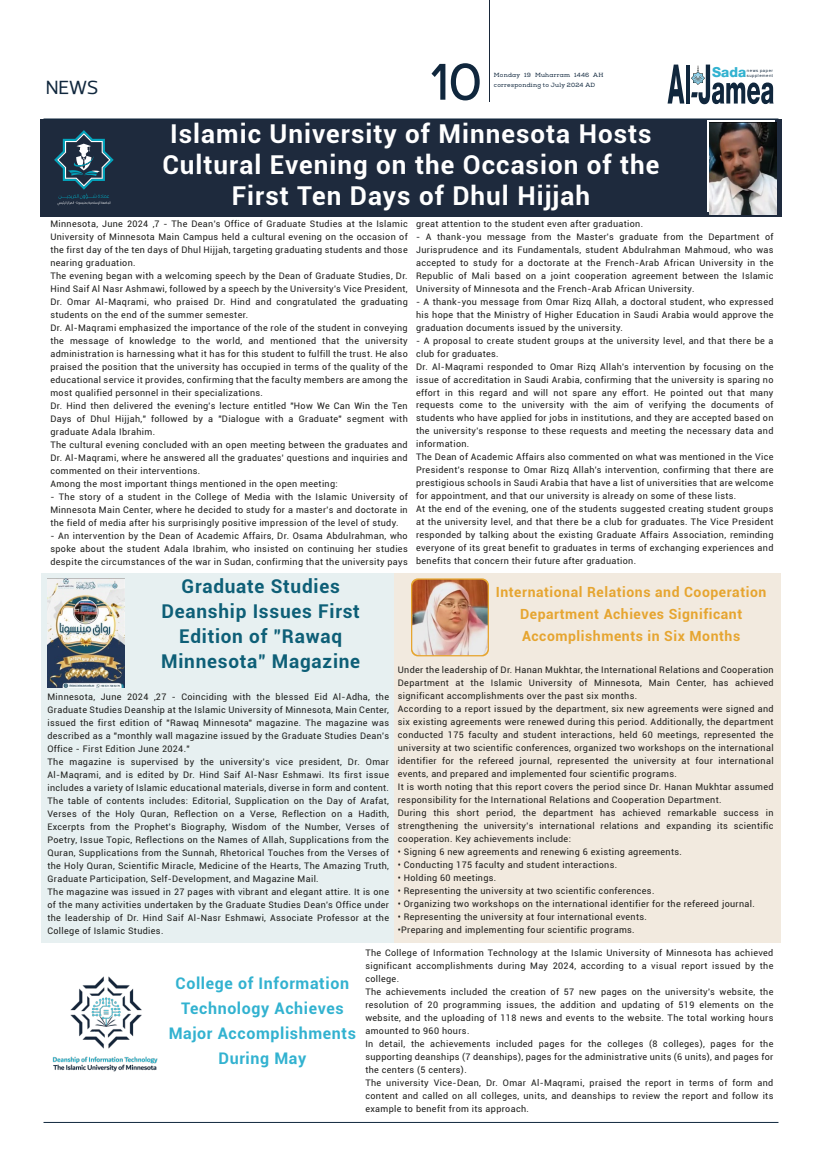
<style>
.page{position:relative;width:822px;height:1176px;background:#fff}
.page>*{position:absolute;margin:0;border:0;box-sizing:border-box;transform-origin:0 0}
.t1{font:51px "Gabriel Sans Cond Medium";color:#10273d}
.t2{font:29px "Somar";color:#10273d}
.t3{font:700 26px/31px "Roboto";letter-spacing:.04em;color:#fff;text-align:center}
.t4{font:700 19px/25px "Roboto";letter-spacing:.04em;color:#0e5f77;text-align:center}
.t5{font:700 16px/25px "Roboto";letter-spacing:.04em;color:#32b2d0;text-align:center}
.t6{font:700 14px/22px "Roboto";letter-spacing:.04em;color:#e6a530;text-align:center}
.t7{font:800 13.8px "Almarai";color:#32b2d0}
.t8{font:9px/13px "Roboto";letter-spacing:.04em;color:#1d1d1b}
.t9{font:6px/10px "Nexa Slab";letter-spacing:.04em;color:#10273d}
.t10{font:4.2px/5.5px "Almarai";letter-spacing:.125em;color:#10273d}
</style>
<div class="page">
<div style="left:394px;top:573px;width:387px;height:369px;background:#f2eadf"></div>
<div style="left:42px;top:573px;width:352px;height:369px;background:#e7f0f1"></div>
<div style="left:41px;top:119px;width:741px;height:98px;background:#1e2a3d"></div>
<hr style="left:44px;top:118px;width:734px;height:2px;background:#10273d">
<hr style="left:44px;top:1122px;width:734px;height:1px;background:#10273d">
<hr style="left:489px;top:0;width:1px;height:102px;background:#182739">
<svg style="left:668px;top:65px;width:16px;height:39px"></svg>
<hr style="left:686px;top:65px;width:4px;height:39px;background:#10273d">
<svg style="left:691px;top:65px;width:83px;height:39px"></svg>
<svg style="left:707px;top:121px;width:68px;height:91px"></svg>
<img style="left:710px;top:123px;width:67px;height:91px">
<svg style="left:54px;top:130px;width:60px;height:76px"></svg>
<img style="left:48px;top:579px;width:77px;height:109px">
<svg style="left:411px;top:578px;width:78px;height:78px"></svg>
<img style="left:412px;top:580px;width:76px;height:75px">
<img style="left:52px;top:976px;width:106px;height:96px">
<h2 class="t2" style="left:46px;top:73px;width:54px">NEWS</h2>
<h1 class="t1" style="left:431px;top:52px;width:53px">10</h1>
<p class="t9" style="left:494px;top:70px;width:111px">Monday 19 Muharram 1446 AH corresponding to July 2024 AD</p>
<h3 class="t3" style="left:162px;top:117px;width:499px">Islamic University of Minnesota Hosts<br>Cultural Evening on the Occasion of the<br>First Ten Days of Dhul Hijjah</h3>
<h3 class="t7" style="left:712px;top:62px;width:36px">Sada</h3>
<p class="t10" style="left:747px;top:67px;width:28px">news paper supplement</p>
<p class="t8" style="left:50px;top:217px;width:359px">Minnesota, June 2024 ,7 - The Dean's Office of Graduate Studies at the Islamic University of Minnesota Main Campus held a cultural evening on the occasion of the first day of the ten days of Dhul Hijjah, targeting graduating students and those nearing graduation.<br>The evening began with a welcoming speech by the Dean of Graduate Studies, Dr.<br>Hind Saif Al Nasr Ashmawi, followed by a speech by the University's Vice President, Dr. Omar Al-Maqrami, who praised Dr. Hind and congratulated the graduating students on the end of the summer semester.<br>Dr. Al-Maqrami emphasized the importance of the role of the student in conveying the message of knowledge to the world, and mentioned that the university administration is harnessing what it has for this student to fulfill the trust. He also praised the position that the university has occupied in terms of the quality of the educational service it provides, confirming that the faculty members are among the most qualified personnel in their specializations.<br>Dr. Hind then delivered the evening's lecture entitled "How We Can Win the Ten Days of Dhul Hijjah," followed by a "Dialogue with a Graduate" segment with graduate Adala Ibrahim.<br>The cultural evening concluded with an open meeting between the graduates and Dr. Al-Maqrami, where he answered all the graduates' questions and inquiries and commented on their interventions.<br>Among the most important things mentioned in the open meeting:</p>
<p class="t8" style="left:50px;top:490px;width:359px;text-align:justify">- The story of a student in the College of Media with the Islamic University of Minnesota Main Center, where he decided to study for a master's and doctorate in the field of media after his surprisingly positive impression of the level of study.</p>
<p class="t8" style="left:50px;top:529px;width:359px;text-align:justify">- An intervention by the Dean of Academic Affairs, Dr. Osama Abdulrahman, who spoke about the student Adala Ibrahim, who insisted on continuing her studies despite the circumstances of the war in Sudan, confirming that the university pays</p>
<p class="t8" style="left:416px;top:217px;width:229px">great attention to the student even after graduation.</p>
<p class="t8" style="left:416px;top:230px;width:359px;text-align:justify">- A thank-you message from the Master's graduate from the Department of Jurisprudence and its Fundamentals, student Abdulrahman Mahmoud, who was accepted to study for a doctorate at the French-Arab African University in the Republic of Mali based on a joint cooperation agreement between the Islamic University of Minnesota and the French-Arab African University.</p>
<p class="t8" style="left:416px;top:294px;width:359px;text-align:justify">- A thank-you message from Omar Rizq Allah, a doctoral student, who expressed his hope that the Ministry of Higher Education in Saudi Arabia would approve the graduation documents issued by the university.</p>
<p class="t8" style="left:416px;top:333px;width:359px">- A proposal to create student groups at the university level, and that there be a club for graduates.<br>Dr. Al-Maqrami responded to Omar Rizq Allah's intervention by focusing on the issue of accreditation in Saudi Arabia, confirming that the university is sparing no effort in this regard and will not spare any effort. He pointed out that many requests come to the university with the aim of verifying the documents of students who have applied for jobs in institutions, and they are accepted based on the university's response to these requests and meeting the necessary data and information.<br>The Dean of Academic Affairs also commented on what was mentioned in the Vice President's response to Omar Rizq Allah's intervention, confirming that there are prestigious schools in Saudi Arabia that have a list of universities that are welcome for appointment, and that our university is already on some of these lists.<br>At the end of the evening, one of the students suggested creating student groups at the university level, and that there be a club for graduates. The Vice President responded by talking about the existing Graduate Affairs Association, reminding everyone of its great benefit to graduates in terms of exchanging experiences and benefits that concern their future after graduation.</p>
<h3 class="t4" style="left:161px;top:573px;width:201px">Graduate Studies<br>Deanship Issues First<br>Edition of "Rawaq<br>Minnesota" Magazine</h3>
<h3 class="t6" style="left:496px;top:580px;width:272px">International Relations and Cooperation<br>Department Achieves Significant<br>Accomplishments in Six Months</h3>
<p class="t8" style="left:398px;top:663px;width:377px">Under the leadership of Dr. Hanan Mukhtar, the International Relations and Cooperation Department at the Islamic University of Minnesota, Main Center, has achieved significant accomplishments over the past six months.<br>According to a report issued by the department, six new agreements were signed and six existing agreements were renewed during this period. Additionally, the department conducted 175 faculty and student interactions, held 60 meetings, represented the university at two scientific conferences, organized two workshops on the international identifier for the refereed journal, represented the university at four international events, and prepared and implemented four scientific programs.<br>It is worth noting that this report covers the period since Dr. Hanan Mukhtar assumed responsibility for the International Relations and Cooperation Department.<br>During this short period, the department has achieved remarkable success in strengthening the university's international relations and expanding its scientific cooperation. Key achievements include:</p>
<p class="t8" style="left:398px;top:845px;width:286px">• Signing 6 new agreements and renewing 6 existing agreements.</p>
<p class="t8" style="left:398px;top:858px;width:221px">• Conducting 175 faculty and student interactions.</p>
<p class="t8" style="left:398px;top:871px;width:100px">• Holding 60 meetings.</p>
<p class="t8" style="left:398px;top:884px;width:258px">• Representing the university at two scientific conferences.</p>
<p class="t8" style="left:398px;top:897px;width:359px">• Organizing two workshops on the international identifier for the refereed journal.</p>
<p class="t8" style="left:398px;top:910px;width:251px">• Representing the university at four international events.</p>
<p class="t8" style="left:398px;top:923px;width:238px">•Preparing and implementing four scientific programs.</p>
<p class="t8" style="left:365px;top:946px;width:410px">The College of Information Technology at the Islamic University of Minnesota has achieved significant accomplishments during May 2024, according to a visual report issued by the college.<br>The achievements included the creation of 57 new pages on the university's website, the resolution of 20 programming issues, the addition and updating of 519 elements on the website, and the uploading of 118 news and events to the website. The total working hours amounted to 960 hours.<br>In detail, the achievements included pages for the colleges (8 colleges), pages for the supporting deanships (7 deanships), pages for the administrative units (6 units), and pages for the centers (5 centers).<br>The university Vice-Dean, Dr. Omar Al-Maqrami, praised the report in terms of form and content and called on all colleges, units, and deanships to review the report and follow its example to benefit from its approach.</p>
<p class="t8" style="left:47px;top:690px;width:343px">Minnesota, June 2024 ,27 - Coinciding with the blessed Eid Al-Adha, the Graduate Studies Deanship at the Islamic University of Minnesota, Main Center, issued the first edition of "Rawaq Minnesota" magazine. The magazine was described as a "monthly wall magazine issued by the Graduate Studies Dean's Office - First Edition June 2024."<br>The magazine is supervised by the university's vice president, Dr. Omar Al-Maqrami, and is edited by Dr. Hind Saif Al-Nasr Eshmawi. Its first issue includes a variety of Islamic educational materials, diverse in form and content.<br>The table of contents includes: Editorial, Supplication on the Day of Arafat, Verses of the Holy Quran, Reflection on a Verse, Reflection on a Hadith, Excerpts from the Prophet's Biography, Wisdom of the Number, Verses of Poetry, Issue Topic, Reflections on the Names of Allah, Supplications from the Quran, Supplications from the Sunnah, Rhetorical Touches from the Verses of the Holy Quran, Scientific Miracle, Medicine of the Hearts, The Amazing Truth, Graduate Participation, Self-Development, and Magazine Mail.<br>The magazine was issued in 27 pages with vibrant and elegant attire. It is one of the many activities undertaken by the Graduate Studies Dean's Office under the leadership of Dr. Hind Saif Al-Nasr Eshmawi, Associate Professor at the College of Islamic Studies.</p>
<h3 class="t5" style="left:169px;top:970px;width:189px">College of Information<br>Technology Achieves<br>Major Accomplishments<br>During May</h3>
</div>
